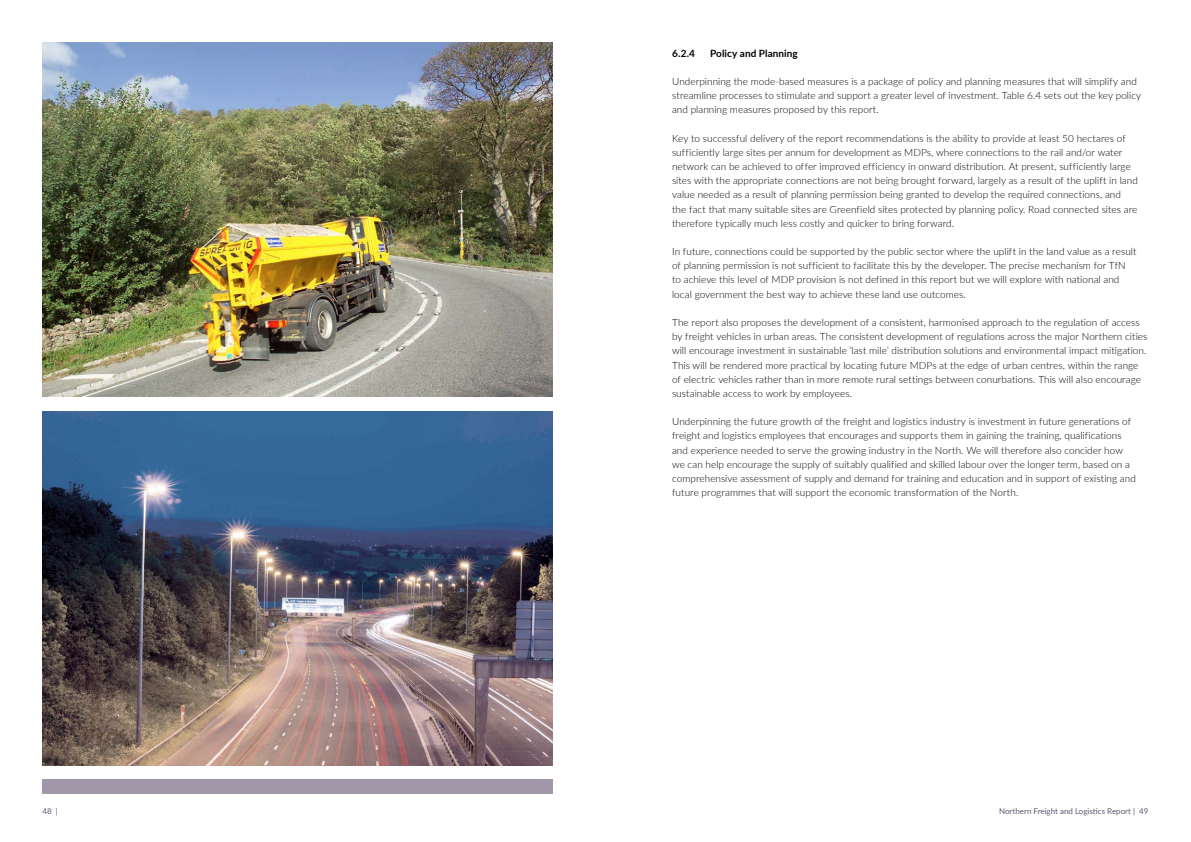
<style>
.page{position:relative;width:1191px;height:842px;background:#fff}
.page>*{position:absolute;margin:0;border:0;box-sizing:border-box;transform-origin:0 0}
.t1{font:300 10px/14.2px "Lato";letter-spacing:.005em;color:#000}
.t2{font:700 10px "Lato";letter-spacing:.005em;color:#000}
.t3{font:8px "Lato";color:#615872}
</style>
<div class="page">
<div style="left:43px;top:780px;width:510px;height:14px;background:#a098a9"></div>
<img style="left:43px;top:43px;width:510px;height:354px">
<img style="left:43px;top:411px;width:510px;height:354px">
<p class="t2" style="left:672px;top:46px;width:24px">6.2.4</p>
<p class="t2" style="left:710px;top:46px;width:89px">Policy and Planning</p>
<p class="t1" style="left:672px;top:74px;width:471px">Underpinning the mode-based measures is a package of policy and planning measures that will simplify and streamline processes to stimulate and support a greater level of investment. Table 6.4 sets out the key policy and planning measures proposed by this report.</p>
<p class="t1" style="left:672px;top:131px;width:467px">Key to successful delivery of the report recommendations is the ability to provide at least 50 hectares of sufficiently large sites per annum for development as MDPs, where connections to the rail and/or water network can be achieved to offer improved efficiency in onward distribution. At present, sufficiently large sites with the appropriate connections are not being brought forward, largely as a result of the uplift in land value needed as a result of planning permission being granted to develop the required connections, and<br>the fact that many suitable sites are Greenfield sites protected by planning policy. Road connected sites are therefore typically much less costly and quicker to bring forward.</p>
<p class="t1" style="left:672px;top:244px;width:466px">In future, connections could be supported by the public sector where the uplift in the land value as a result of planning permission is not sufficient to facilitate this by the developer. The precise mechanism for TfN to achieve this level of MDP provision is not defined in this report but we will explore with national and local government the best way to achieve these land use outcomes.</p>
<p class="t1" style="left:672px;top:315px;width:477px">The report also proposes the development of a consistent, harmonised approach to the regulation of access by freight vehicles in urban areas. The consistent development of regulations across the major Northern cities will encourage investment in sustainable ‘last mile’ distribution solutions and environmental impact mitigation.<br>This will be rendered more practical by locating future MDPs at the edge of urban centres, within the range of electric vehicles rather than in more remote rural settings between conurbations. This will also encourage sustainable access to work by employees.</p>
<p class="t1" style="left:672px;top:414px;width:465px">Underpinning the future growth of the freight and logistics industry is investment in future generations of freight and logistics employees that encourages and supports them in gaining the training, qualifications and experience needed to serve the growing industry in the North. We will therefore also concider how we can help encourage the supply of suitably qualified and skilled labour over the longer term, based on a comprehensive assessment of supply and demand for training and education and in support of existing and future programmes that will support the economic transformation of the North.</p>
<p class="t3" style="left:43px;top:805px;width:17px">48 |</p>
<p class="t3" style="left:999px;top:805px;width:151px">Northern Freight and Logistics Report | 49</p>
</div>
